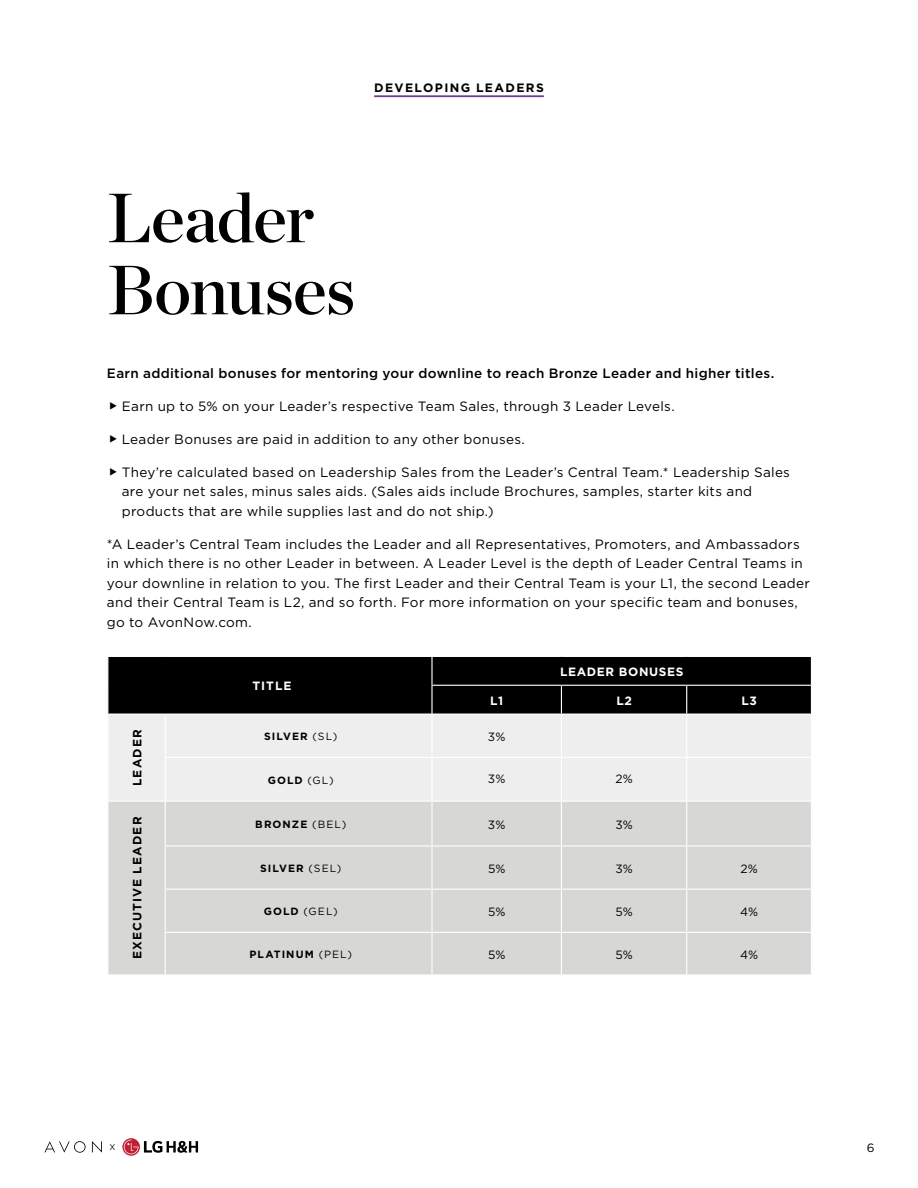
<style>
.page{position:relative;width:918px;height:1188px;background:#fff}
.page>*{position:absolute;margin:0;border:0;box-sizing:border-box;transform-origin:0 0}
.t1{font:69.45px/72px "Chronicle Display Semi";letter-spacing:-.015em;color:#000}
.t2{font:13.5px/19.5px "Gotham";letter-spacing:.02em;color:#000}
.t3{font:500 13.5px "Gotham";letter-spacing:.02em;color:#000}
.t4{font:700 12.15px "Gotham";letter-spacing:.11em;color:#000}
.t5{font:12px "Gotham";color:#000}
.t6{font:700 12px "Gotham";letter-spacing:.05em;color:#fff}
.t7{font:700 12px "Gotham";letter-spacing:.095em;color:#000}
.t8{font:700 10.5px "Gotham";letter-spacing:.1em;color:#000}
.t9{font:10.5px "Gotham";color:#000}
.t10{font:8.25px "Gotham";color:#000101}
.s1{font-weight:400}
.s2{font-weight:700}
</style>
<div class="page">
<svg style="left:44px;top:1141px;width:42px;height:12px"></svg>
<svg style="left:92px;top:1141px;width:10px;height:11px"></svg>
<svg style="left:122px;top:1138px;width:18px;height:18px"></svg>
<svg style="left:124px;top:1140px;width:74px;height:14px"></svg>
<hr style="left:374px;top:95px;width:170px;height:2px;background:#6d3d91">
<div style="left:108px;top:715px;width:703px;height:85px;background:#eee"></div>
<div style="left:108px;top:802px;width:703px;height:172px;background:#d7d7d6"></div>
<div style="left:107px;top:656px;width:705px;height:58px;background:#000"></div>
<hr style="left:165px;top:715px;width:1px;height:42px;background:#fff">
<hr style="left:431px;top:715px;width:2px;height:42px;background:#fff">
<hr style="left:561px;top:715px;width:1px;height:42px;background:#fff">
<hr style="left:686px;top:715px;width:1px;height:42px;background:#fff">
<hr style="left:165px;top:757px;width:266px;height:1px;background:#fff">
<hr style="left:165px;top:758px;width:1px;height:43px;background:#fff">
<hr style="left:431px;top:757px;width:130px;height:1px;background:#fff">
<hr style="left:431px;top:758px;width:2px;height:43px;background:#fff">
<hr style="left:561px;top:757px;width:126px;height:1px;background:#fff">
<hr style="left:561px;top:758px;width:1px;height:43px;background:#fff">
<hr style="left:687px;top:757px;width:125px;height:1px;background:#fff">
<hr style="left:686px;top:758px;width:1px;height:43px;background:#fff">
<hr style="left:165px;top:802px;width:1px;height:43px;background:#fff">
<hr style="left:165px;top:845px;width:266px;height:2px;background:#fff">
<hr style="left:165px;top:847px;width:1px;height:42px;background:#fff">
<hr style="left:165px;top:889px;width:266px;height:1px;background:#fff">
<hr style="left:165px;top:890px;width:1px;height:42px;background:#fff">
<hr style="left:431px;top:802px;width:2px;height:43px;background:#fff">
<hr style="left:561px;top:802px;width:1px;height:43px;background:#fff">
<hr style="left:686px;top:802px;width:1px;height:43px;background:#fff">
<hr style="left:431px;top:845px;width:130px;height:2px;background:#fff">
<hr style="left:431px;top:847px;width:2px;height:42px;background:#fff">
<hr style="left:561px;top:845px;width:126px;height:2px;background:#fff">
<hr style="left:561px;top:847px;width:1px;height:42px;background:#fff">
<hr style="left:687px;top:845px;width:125px;height:2px;background:#fff">
<hr style="left:686px;top:847px;width:1px;height:42px;background:#fff">
<hr style="left:431px;top:889px;width:130px;height:1px;background:#fff">
<hr style="left:431px;top:890px;width:2px;height:42px;background:#fff">
<hr style="left:561px;top:889px;width:126px;height:1px;background:#fff">
<hr style="left:561px;top:890px;width:1px;height:42px;background:#fff">
<hr style="left:687px;top:889px;width:125px;height:1px;background:#fff">
<hr style="left:686px;top:890px;width:1px;height:42px;background:#fff">
<hr style="left:431px;top:932px;width:130px;height:1px;background:#fff">
<hr style="left:431px;top:933px;width:2px;height:41px;background:#fff">
<hr style="left:561px;top:932px;width:126px;height:1px;background:#fff">
<hr style="left:561px;top:933px;width:1px;height:41px;background:#fff">
<hr style="left:687px;top:932px;width:125px;height:1px;background:#fff">
<hr style="left:686px;top:933px;width:1px;height:41px;background:#fff">
<hr style="left:165px;top:932px;width:266px;height:1px;background:#fff">
<hr style="left:165px;top:933px;width:1px;height:41px;background:#fff">
<p class="t4" style="left:374px;top:80px;width:171px">DEVELOPING LEADERS</p>
<h1 class="t1" style="left:107px;top:177px;width:250px">Leader<br>Bonuses</h1>
<p class="t3" style="left:107px;top:364px;width:669px">Earn additional bonuses for mentoring your downline to reach Bronze Leader and higher titles.</p>
<p class="t2" style="left:110px;top:396px;width:567px">◆ Earn up to 5% on your Leader’s respective Team Sales, through 3 Leader Levels.</p>
<p class="t2" style="left:110px;top:429px;width:417px">◆ Leader Bonuses are paid in addition to any other bonuses.</p>
<p class="t2" style="left:122px;top:462px;width:670px;text-indent:-12px">◆ They’re calculated based on Leadership Sales from the Leader’s Central Team.* Leadership Sales are your net sales, minus sales aids. (Sales aids include Brochures, samples, starter kits and products that are while supplies last and do not ship.)</p>
<p class="t2" style="left:107px;top:534px;width:705px">*A Leader’s Central Team includes the Leader and all Representatives, Promoters, and Ambassadors in which there is no other Leader in between. A Leader Level is the depth of Leader Central Teams in your downline in relation to you. The first Leader and their Central Team is your L1, the second Leader and their Central Team is L2, and so forth. For more information on your specific team and bonuses, go to AvonNow.com.</p>
<p class="t6" style="left:252px;top:679px;width:41px">TITLE</p>
<p class="t6" style="left:560px;top:665px;width:125px">LEADER BONUSES</p>
<p class="t6" style="left:490px;top:693px;width:15px">L1</p>
<p class="t6" style="left:616px;top:693px;width:17px">L2</p>
<p class="t6" style="left:741px;top:693px;width:17px">L3</p>
<p class="t7" style="left:130px;top:786px;width:58px;rotate:-90deg">LEADER</p>
<p class="t8" style="left:264px;top:730px;width:75px">SILVER <span class="s1">(SL)</span></p>
<p class="t5" style="left:488px;top:730px;width:19px">3%</p>
<p class="t8" style="left:268px;top:774px;width:67px">GOLD <span class="s1">(GL)</span></p>
<p class="t5" style="left:488px;top:772px;width:19px">3%</p>
<p class="t5" style="left:615px;top:772px;width:19px">2%</p>
<p class="t7" style="left:130px;top:959px;width:144px;rotate:-90deg">EXECUTIVE LEADER</p>
<p class="t8" style="left:255px;top:818px;width:92px">BRONZE <span class="s1">(BEL)</span></p>
<p class="t5" style="left:488px;top:818px;width:19px">3%</p>
<p class="t5" style="left:615px;top:818px;width:19px">3%</p>
<p class="t8" style="left:260px;top:862px;width:83px">SILVER <span class="s1">(SEL)</span></p>
<p class="t5" style="left:488px;top:862px;width:19px">5%</p>
<p class="t5" style="left:615px;top:862px;width:19px">3%</p>
<p class="t5" style="left:740px;top:862px;width:19px">2%</p>
<p class="t9" style="left:264px;top:906px;width:75px"><span class="s2">GOLD</span> (GEL)</p>
<p class="t5" style="left:488px;top:905px;width:19px">5%</p>
<p class="t5" style="left:615px;top:905px;width:19px">5%</p>
<p class="t5" style="left:740px;top:905px;width:20px">4%</p>
<p class="t8" style="left:250px;top:948px;width:104px">PLATINUM <span class="s1">(PEL)</span></p>
<p class="t5" style="left:488px;top:948px;width:19px">5%</p>
<p class="t5" style="left:615px;top:948px;width:19px">5%</p>
<p class="t5" style="left:740px;top:948px;width:20px">4%</p>
<p class="t10" style="left:110px;top:1142px;width:7px">X</p>
<p class="t5" style="left:867px;top:1141px;width:9px">6</p>
</div>
